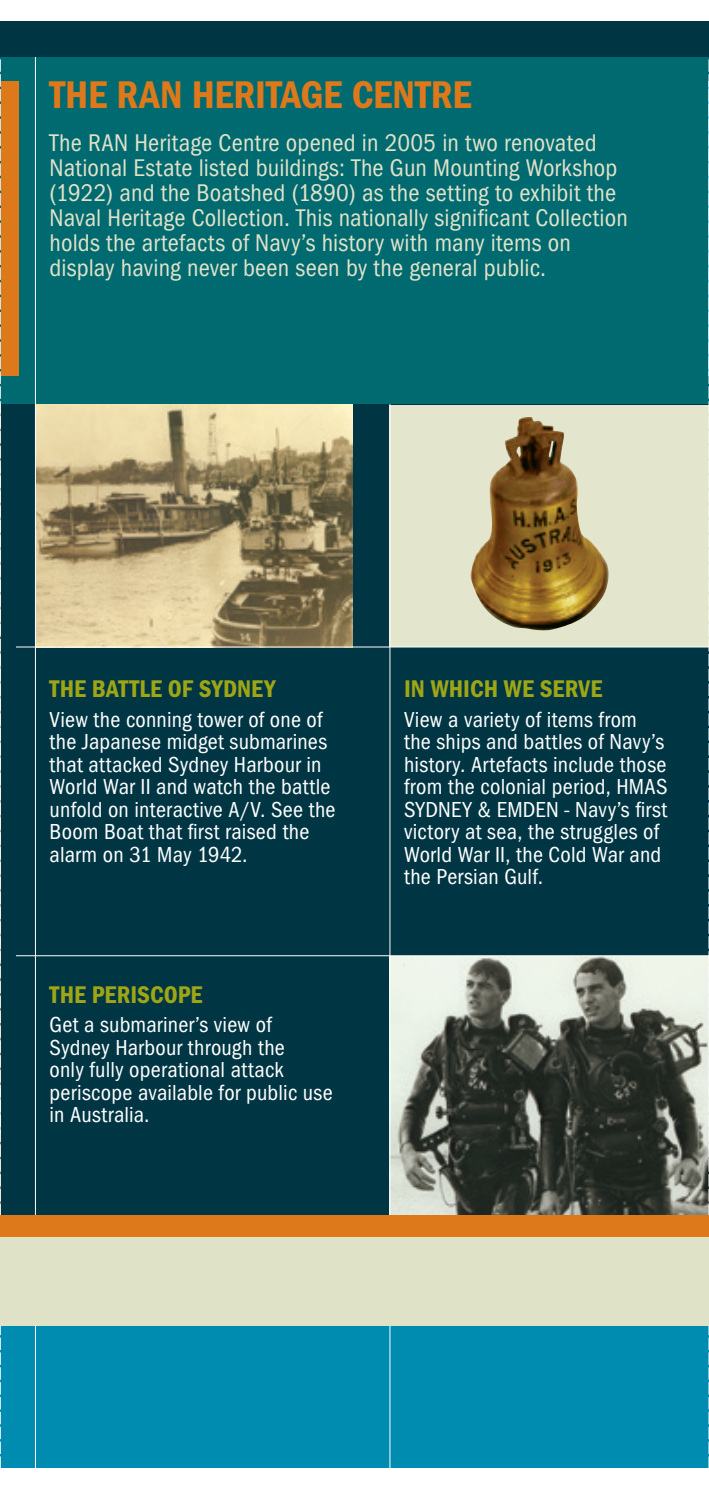
<style>
.page{position:relative;width:709px;height:1489px;background:#fff}
.page>*{position:absolute;margin:0;border:0;box-sizing:border-box;transform-origin:0 0}
.t1{font:600 condensed 40px "Franklin Gothic";letter-spacing:-.005em;color:#de791b}
.t2{font:condensed 25px/25px "Franklin Gothic";letter-spacing:.005em;color:#e0e2c8}
.t3{font:600 condensed 25px "Franklin Gothic";color:#9ea615}
.t4{font:condensed 22.5px/22.5px "Franklin Gothic";letter-spacing:.01em;color:#fff}
</style>
<div class="page">
<div style="left:0;top:389px;width:709px;height:936px;background:#003644"></div>
<img style="left:390px;top:956px;width:318px;height:258px">
<div style="left:0;top:1325px;width:709px;height:142px;background:#008bb0"></div>
<div style="left:0;top:21px;width:709px;height:383px;background:#006a71"></div>
<div style="left:390px;top:405px;width:319px;height:241px;background:#e4e5cd"></div>
<img style="left:470px;top:417px;width:139px;height:214px">
<img style="left:36px;top:405px;width:316px;height:241px">
<div style="left:0;top:81px;width:18px;height:295px;background:#de791b"></div>
<hr style="left:389px;top:404px;width:1px;height:1084px;background:#fff">
<hr style="left:35px;top:18px;width:1px;height:1470px;background:#fff">
<svg style="left:708px;top:59px;width:1px;height:1409px"></svg>
<hr style="left:16px;top:955px;width:693px;height:1px;background:#fff">
<hr style="left:16px;top:646px;width:693px;height:1px;background:#fff">
<svg style="left:0;top:59px;width:1px;height:1409px"></svg>
<div style="left:0;top:1214px;width:709px;height:23px;background:#de791b"></div>
<div style="left:0;top:1237px;width:709px;height:88px;background:#e0e2c8"></div>
<div style="left:0;top:21px;width:709px;height:36px;background:#003644"></div>
<h1 class="t1" style="left:50px;top:72px;width:423px">THE RAN HERITAGE CENTRE</h1>
<p class="t2" style="left:50px;top:130px;width:579px">The RAN Heritage Centre opened in 2005 in two renovated National Estate listed buildings: The Gun Mounting Workshop (1922) and the Boatshed (1890) as the setting to exhibit the Naval Heritage Collection. This nationally significant Collection holds the artefacts of Navy’s history with many items on display having never been seen by the general public.</p>
<p class="t3" style="left:50px;top:674px;width:227px">THE BATTLE OF SYDNEY</p>
<p class="t4" style="left:50px;top:708px;width:287px">View the conning tower of one of the Japanese midget submarines that attacked Sydney Harbour in<br>World War II and watch the battle unfold on interactive A/V. See the<br>Boom Boat that first raised the alarm on 31 May 1942.</p>
<p class="t3" style="left:50px;top:979px;width:154px">THE PERISCOPE</p>
<p class="t4" style="left:50px;top:1013px;width:284px">Get a submariner’s view of<br>Sydney Harbour through the<br>only fully operational attack periscope available for public use in Australia.</p>
<p class="t3" style="left:404px;top:674px;width:200px">IN WHICH WE SERVE</p>
<p class="t4" style="left:404px;top:708px;width:265px">View a variety of items from the ships and battles of Navy’s history. Artefacts include those from the colonial period, HMAS<br>SYDNEY &amp; EMDEN - Navy’s first victory at sea, the struggles of<br>World War II, the Cold War and the Persian Gulf.</p>
</div>
